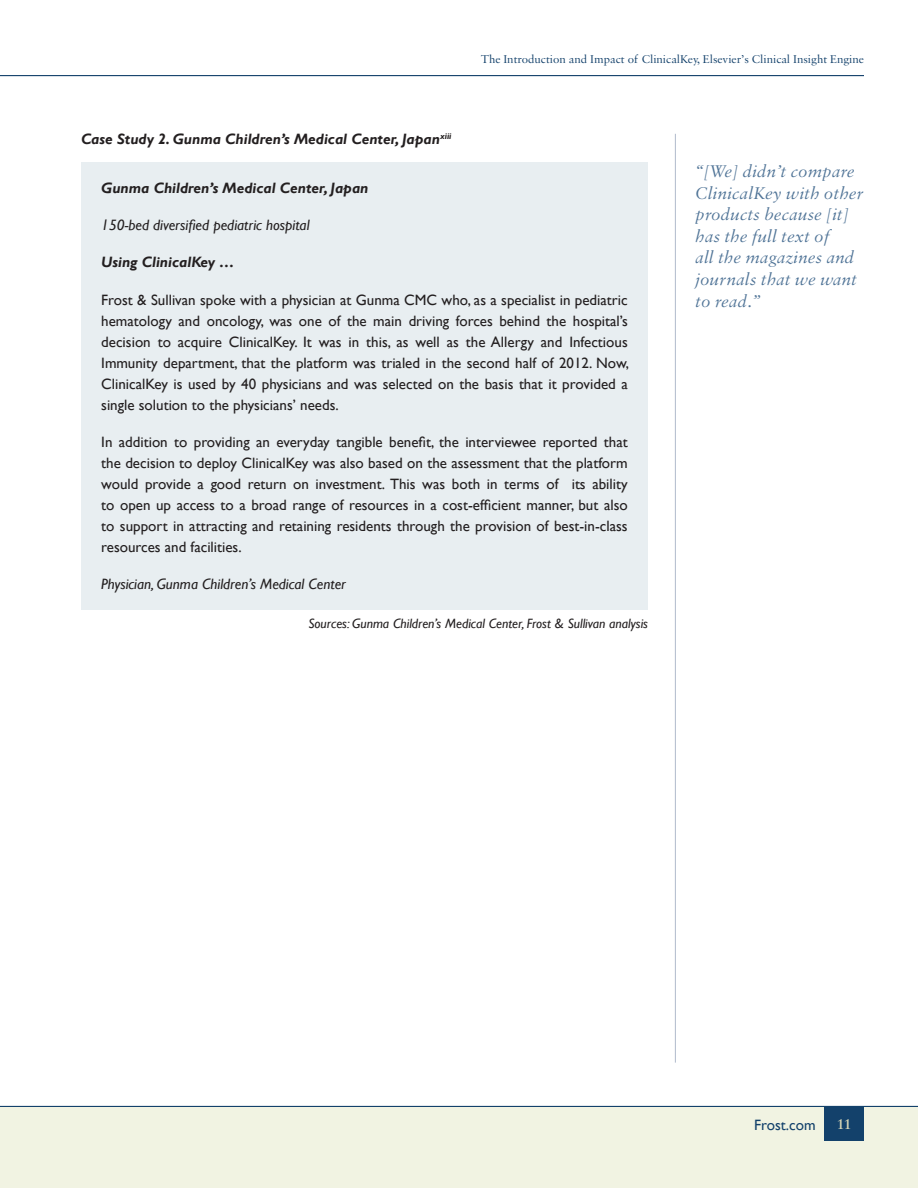
<style>
.page{position:relative;width:918px;height:1188px;background:#fff}
.page>*{position:absolute;margin:0;border:0;box-sizing:border-box;transform-origin:0 0}
.PQ1_right_page{font:italic 18px/21.6px "Sabon MT Pro";color:#507497}
.t1{font:15px/21px "Gill Sans";color:#231f20;text-align:justify}
.HD2{font:italic 700 15px "Gill Sans";color:#231f20}
.t2{font:italic 15px "Gill Sans";color:#231f20}
.t3{font:15px "Gill Sans";color:#13416b}
.t4{font:600 15px "Sabon MT Pro";color:#d6d5b6}
.SRC{font:italic 13.5px "Gill Sans";color:#231f20}
.t5{font:12px "Sabon MT Pro";color:#13416b}
</style>
<div class="page">
<div style="left:0;top:1107px;width:918px;height:81px;background:#f1f3e2"></div>
<hr style="left:0;top:1106px;width:918px;height:1px;background:#13416b">
<hr style="left:0;top:75px;width:864px;height:1px;background:#13416b">
<div style="left:825px;top:1107px;width:39px;height:33px;background:#13416b"></div>
<hr style="left:675px;top:134px;width:1px;height:929px;background:#b0bacb">
<div style="left:81px;top:162px;width:567px;height:448px;background:#e8eef1"></div>
<p class="t5" style="left:481px;top:52px;width:385px">The Introduction and Impact of ClinicalKey, Elsevier’s Clinical Insight Engine</p>
<p class="HD2" style="left:81px;top:130px;width:372px">Case Study 2. Gunma Children’s Medical Center, Japan<sup>xiii</sup></p>
<p class="HD2" style="left:101px;top:179px;width:269px">Gunma Children’s Medical Center, Japan</p>
<p class="t2" style="left:101px;top:216px;width:210px">150-bed diversified pediatric hospital</p>
<p class="HD2" style="left:101px;top:254px;width:135px">Using ClinicalKey …</p>
<p class="t1" style="left:101px;top:289px;width:530px">Frost &amp; Sullivan spoke with a physician at Gunma CMC who, as a specialist in pediatric hematology and oncology, was one of the main driving forces behind the hospital’s decision to acquire ClinicalKey. It was in this, as well as the Allergy and Infectious Immunity department, that the platform was trialed in the second half of 2012. Now, ClinicalKey is used by 40 physicians and was selected on the basis that it provided a single solution to the physicians’ needs.</p>
<p class="t1" style="left:101px;top:432px;width:528px">In addition to providing an everyday tangible benefit, the interviewee reported that the decision to deploy ClinicalKey was also based on the assessment that the platform would provide a good return on investment. This was both in terms of its ability to open up access to a broad range of resources in a cost-efficient manner, but also to support in attracting and retaining residents through the provision of best-in-class resources and facilities.</p>
<p class="t2" style="left:101px;top:575px;width:246px">Physician, Gunma Children’s Medical Center</p>
<p class="SRC" style="left:308px;top:616px;width:341px">Sources: Gunma Children’s Medical Center, Frost &amp; Sullivan analysis</p>
<p class="PQ1_right_page" style="left:695px;top:160px;width:170px">“[We] didn’t compare<br>ClinicalKey with other products because [it] has the full text of<br>all the magazines and journals that we want to read.”</p>
<p class="t3" style="left:754px;top:1116px;width:63px">Frost.com</p>
<p class="t4" style="left:837px;top:1115px;width:16px">11</p>
</div>
